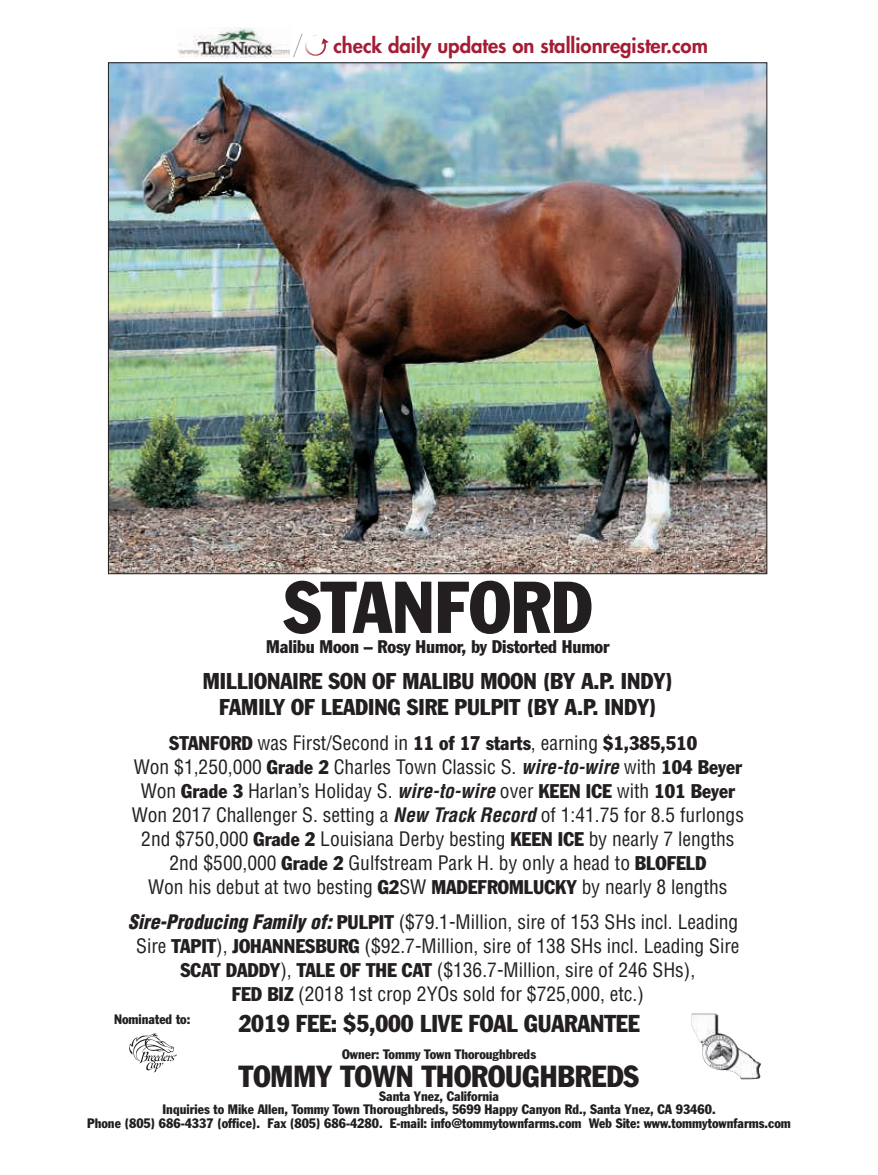
<style>
.page{position:relative;width:878px;height:1175px;background:#fff}
.page>*{position:absolute;margin:0;border:0;box-sizing:border-box;transform-origin:0 0}
.t1{font:condensed 72px "Franklin Gothic Std";color:#231f20}
.t2{font:condensed 30px "Franklin Gothic Std";color:#231f20}
.t3{font:condensed 24px "Franklin Gothic Std";letter-spacing:-.005em;color:#231f20}
.t4{font:condensed 22.5px/25.5px "Franklin Gothic Std";color:#231f20;text-align:center}
.t5{font:800 20.25px "Futura Std";color:#a41d35}
.t6{font:condensed 19.5px/24px "Helvetica LT Std";color:#231f20;text-align:center}
.t7{font:condensed 19.5px "Franklin Gothic Std";color:#231f20}
.t8{font:condensed 18px "Franklin Gothic Std";letter-spacing:-.005em;color:#231f20}
.t9{font:condensed 13.5px/13.5px "Franklin Gothic Std";color:#231f20;text-align:center}
.s1{font-family:"Helvetica LT Std"}
.s2{font-family:"Franklin Gothic Std"}
.s3{font-weight:700;font-style:italic}
.s4{font-weight:900;font-style:italic}
</style>
<div class="page">
<img style="left:110px;top:64px;width:655px;height:508px">
<img style="left:129px;top:1033px;width:48px;height:40px">
<img style="left:691px;top:1013px;width:70px;height:66px">
<img style="left:177px;top:27px;width:113px;height:30px">
<svg style="left:293px;top:33px;width:36px;height:25px"></svg>
<p class="t5" style="left:333px;top:36px;width:376px">check daily updates on stallionregister.com</p>
<h1 class="t1" style="left:284px;top:581px;width:310px">STANFORD</h1>
<p class="t4" style="left:203px;top:670px;width:471px">MILLIONAIRE SON OF MALIBU MOON (BY A.P. INDY)<br>FAMILY OF LEADING SIRE PULPIT (BY A.P. INDY)</p>
<p class="t7" style="left:169px;top:736px;width:529px">STANFORD <span class="s1">was First/Second in</span> 11 of 17 starts<span class="s1">, earning</span> $1,385,510</p>
<p class="t6" style="left:132px;top:756px;width:613px">Won $1,250,000 <span class="s2">Grade 2</span> Charles Town Classic S. <span class="s3">wire-to-wire</span> with <span class="s2">104 Beyer </span>Won <span class="s2">Grade 3</span> Harlan’s Holiday S. <span class="s3">wire-to-wire</span> over <span class="s2">KEEN ICE</span> with <span class="s2">101 Beyer </span>Won 2017 Challenger S. setting a <span class="s3">New Track Record</span> of 1:41.75 for 8.5 furlongs 2nd $750,000 <span class="s2">Grade 2</span> Louisiana Derby besting <span class="s2">KEEN ICE</span> by nearly 7 lengths 2nd $500,000 <span class="s2">Grade 2</span> Gulfstream Park H. by only a head to <span class="s2">BLOFELD<br></span>Won his debut at two besting <span class="s2">G2</span>SW <span class="s2">MADEFROMLUCKY</span> by nearly 8 lengths</p>
<p class="t6" style="left:128px;top:911px;width:613px"><span class="s4">Sire-Producing Family of:</span> <span class="s2">PULPIT</span> ($79.1-Million, sire of 153 SHs incl. Leading Sire <span class="s2">TAPIT</span>), <span class="s2">JOHANNESBURG</span> ($92.7-Million, sire of 138 SHs incl. Leading Sire <span class="s2">SCAT DADDY</span>), <span class="s2">TALE OF THE CAT</span> ($136.7-Million, sire of 246 SHs),<br><span class="s2">FED BIZ</span> (2018 1st crop 2YOs sold for $725,000, etc.)</p>
<p class="t3" style="left:238px;top:1014px;width:403px">2019 FEE: $5,000 LIVE FOAL GUARANTEE</p>
<p class="t9" style="left:342px;top:1048px;width:196px">Owner: Tommy Town Thoroughbreds</p>
<h2 class="t2" style="left:239px;top:1065px;width:402px">TOMMY TOWN THOROUGHBREDS</h2>
<p class="t9" style="left:87px;top:1090px;width:705px">Santa Ynez, California<br>Inquiries to Mike Allen, Tommy Town Thoroughbreds, 5699 Happy Canyon Rd., Santa Ynez, CA 93460.<br>Phone (805) 686-4337 (office). Fax (805) 686-4280. E-mail: info@tommytownfarms.com Web Site: www.tommytownfarms.com</p>
<p class="t8" style="left:266px;top:640px;width:345px">Malibu Moon – Rosy Humor, by Distorted Humor</p>
<p class="t9" style="left:114px;top:1013px;width:78px">Nominated to:</p>
</div>
